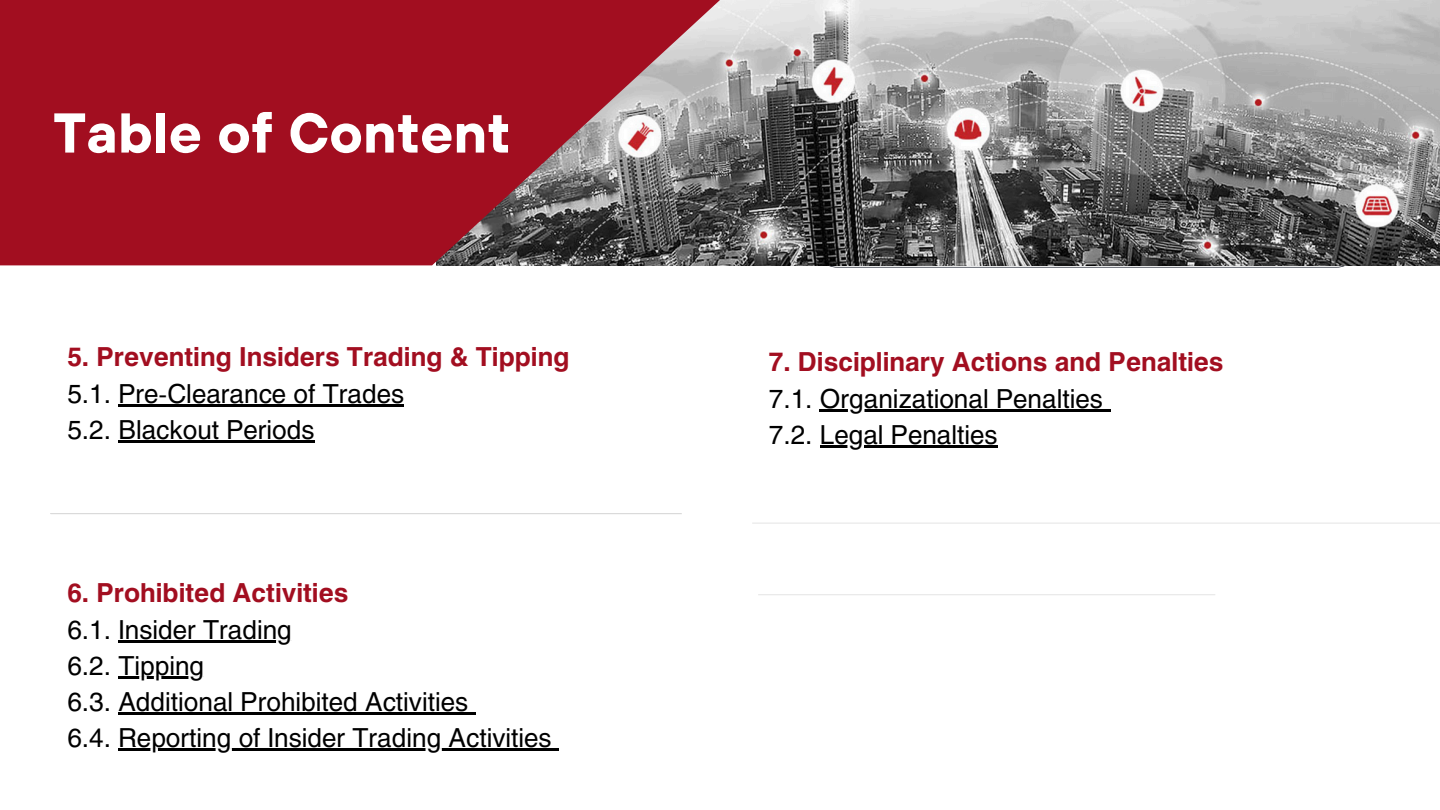
<style>
.page{position:relative;width:1440px;height:810px;background:#fff}
.page>*{position:absolute;margin:0;border:0;box-sizing:border-box;transform-origin:0 0}
.t1{font:700 56px "TT Hoves";color:#fff}
.t2{font:26px "Helios";color:#000}
.t3{font:700 26px "Helios";color:#a20e20}
</style>
<div class="page">
<hr style="left:118px;top:404px;width:286px;height:2px;background:#000">
<hr style="left:118px;top:440px;width:197px;height:2px;background:#000">
<hr style="left:118px;top:640px;width:174px;height:2px;background:#000">
<hr style="left:118px;top:676px;width:86px;height:2px;background:#000">
<hr style="left:118px;top:712px;width:350px;height:2px;background:#000">
<svg style="left:468px;top:712px;width:8px;height:2px"></svg>
<hr style="left:118px;top:748px;width:434px;height:2px;background:#000">
<svg style="left:552px;top:748px;width:7px;height:2px"></svg>
<hr style="left:51px;top:513px;width:631px;height:1px;background:#e4e4e4">
<hr style="left:51px;top:809px;width:631px;height:1px;background:#e4e4e4">
<hr style="left:820px;top:409px;width:283px;height:3px;background:#000">
<svg style="left:1103px;top:409px;width:7px;height:3px"></svg>
<hr style="left:820px;top:445px;width:178px;height:3px;background:#000">
<hr style="left:752px;top:523px;width:688px;height:1px;background:#e4e4e4">
<img style="left:437px;top:0;width:1003px;height:266px">
<svg style="left:0;top:0;width:720px;height:265px;fill:#a20e20"></svg>
<hr style="left:758px;top:594px;width:457px;height:1px;background:#e4e4e4">
<h1 class="t1" style="left:53px;top:97px;width:459px">Table of Content</h1>
<p class="t3" style="left:67px;top:340px;width:504px">5. Preventing Insiders Trading &amp; Tipping</p>
<p class="t2" style="left:67px;top:377px;width:338px">5.1. Pre-Clearance of Trades</p>
<p class="t2" style="left:67px;top:413px;width:249px">5.2. Blackout Periods</p>
<p class="t3" style="left:67px;top:576px;width:283px">6. Prohibited Activities</p>
<p class="t2" style="left:67px;top:613px;width:226px">6.1. Insider Trading</p>
<p class="t2" style="left:67px;top:649px;width:138px">6.2. Tipping</p>
<p class="t2" style="left:67px;top:685px;width:402px">6.3. Additional Prohibited Activities</p>
<p class="t2" style="left:67px;top:721px;width:486px">6.4. Reporting of Insider Trading Activities</p>
<p class="t3" style="left:769px;top:345px;width:456px">7. Disciplinary Actions and Penalties</p>
<p class="t2" style="left:769px;top:382px;width:336px">7.1. Organizational Penalties</p>
<p class="t2" style="left:769px;top:418px;width:230px">7.2. Legal Penalties</p>
</div>
